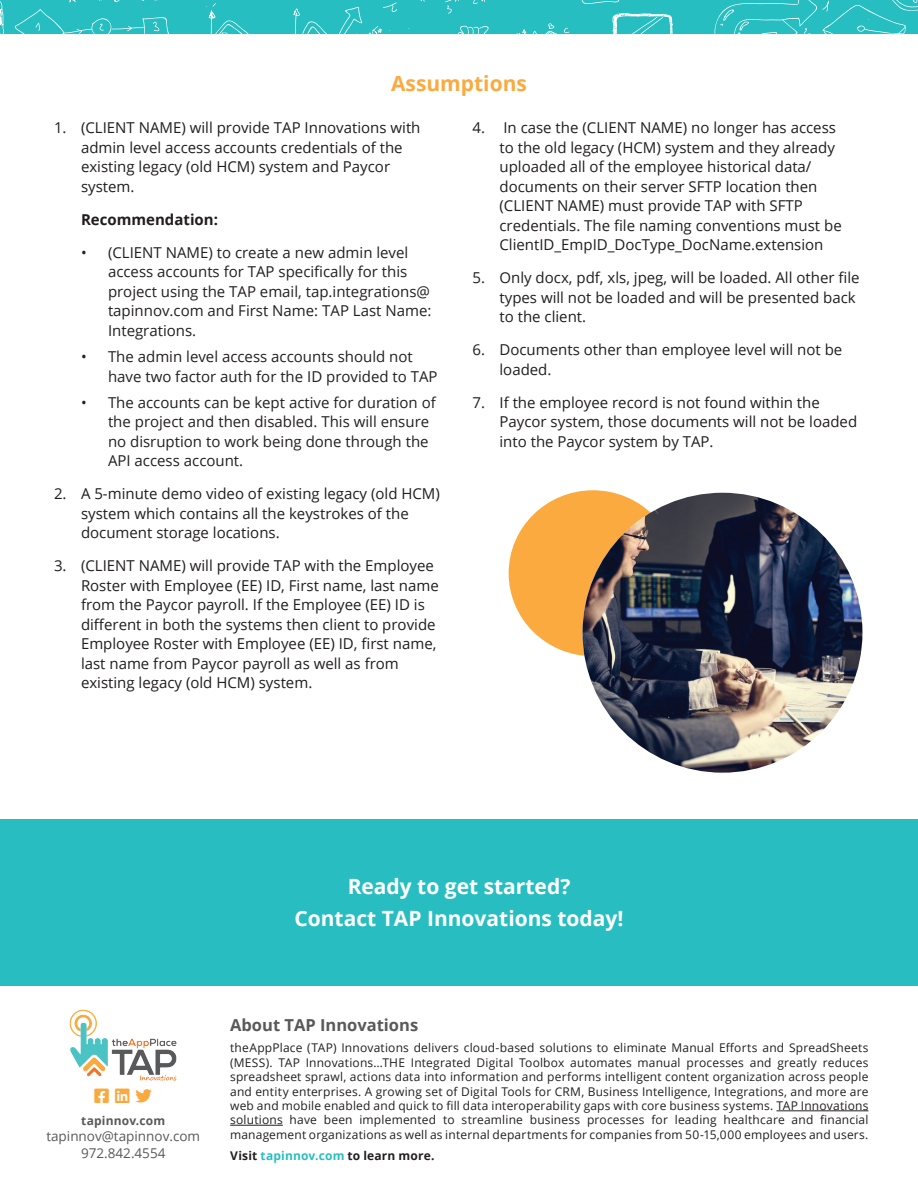
<style>
.page{position:relative;width:918px;height:1188px;background:#fff}
.page>*{position:absolute;margin:0;border:0;box-sizing:border-box;transform-origin:0 0}
.t1{font:700 21px/32.2px "Open Sans";color:#fff;text-align:center}
.t2{font:700 21px "Open Sans";color:#faaa3e}
.t3{font:700 16.5px "Open Sans";color:#58595b}
.t4{font:16.5px "Font Awesome 6 Brands";color:#faa93e}
.t5{font:15px/19.5px "Open Sans";color:#211d1e}
.t6{font:15px/19.5px "Open Sans";color:#231f20}
.t7{font:700 15px "Open Sans";color:#211d1e}
.t8{font:13.5px/16.5px "Open Sans";color:#58595b;text-align:center}
.t9{font:12px/14.4px "Open Sans";letter-spacing:.015em;color:#231f20;text-align:justify}
.t10{font:700 12px "Open Sans";letter-spacing:.015em;color:#231f20}
.t11{font:700 12px "Open Sans";letter-spacing:.01em;color:#58595b}
.s1{color:#28bec1}
</style>
<div class="page">
<hr style="left:776px;top:1111px;width:92px;height:1px;background:#231f20">
<hr style="left:230px;top:1125px;width:53px;height:1px;background:#231f20">
<img style="left:69px;top:1009px;width:108px;height:72px">
<div style="left:0;top:819px;width:918px;height:167px;background:#28bec1"></div>
<div style="left:0;top:0;width:918px;height:35px;background:#f3f6f7"></div>
<div style="left:0;top:0;width:918px;height:34px;background:#26bec1"></div>
<svg style="left:445px;top:0;width:14px;height:14px"></svg>
<svg style="left:473px;top:0;width:12px;height:4px"></svg>
<svg style="left:206px;top:3px;width:43px;height:31px"></svg>
<svg style="left:293px;top:2px;width:104px;height:32px"></svg>
<svg style="left:458px;top:25px;width:31px;height:9px"></svg>
<svg style="left:545px;top:23px;width:12px;height:11px"></svg>
<svg style="left:564px;top:27px;width:6px;height:6px"></svg>
<svg style="left:517px;top:29px;width:9px;height:5px"></svg>
<svg style="left:582px;top:0;width:91px;height:34px"></svg>
<svg style="left:15px;top:9px;width:154px;height:25px"></svg>
<svg style="left:714px;top:0;width:204px;height:34px"></svg>
<svg style="left:0;top:1px;width:4px;height:33px"></svg>
<div style="left:509px;top:490px;width:168px;height:166px;background:#faaa3e;border-radius:50%"></div>
<img style="left:583px;top:493px;width:279px;height:280px;border-radius:140px">
<h1 class="t2" style="left:391px;top:68px;width:137px">Assumptions</h1>
<p class="t5" style="left:81px;top:118px;width:341px;text-indent:-27px">1. (CLIENT NAME) will provide TAP Innovations with admin level access accounts credentials of the existing legacy (old HCM) system and Paycor system.</p>
<p class="t7" style="left:81px;top:209px;width:138px">Recommendation:</p>
<p class="t6" style="left:108px;top:242px;width:325px;text-indent:-27px">• (CLIENT NAME) to create a new admin level access accounts for TAP specifically for this project using the TAP email, tap.integrations@ tapinnov.com and First Name: TAP Last Name:<br>Integrations.</p>
<p class="t6" style="left:108px;top:347px;width:331px;text-indent:-27px">• The admin level access accounts should not have two factor auth for the ID provided to TAP</p>
<p class="t6" style="left:108px;top:392px;width:329px;text-indent:-27px">• The accounts can be kept active for duration of the project and then disabled. This will ensure no disruption to work being done through the API access account.</p>
<p class="t5" style="left:81px;top:484px;width:360px;text-indent:-27px">2. A 5-minute demo video of existing legacy (old HCM) system which contains all the keystrokes of the document storage locations.</p>
<p class="t5" style="left:81px;top:556px;width:359px;text-indent:-27px">3. (CLIENT NAME) will provide TAP with the Employee Roster with Employee (EE) ID, First name, last name from the Paycor payroll. If the Employee (EE) ID is different in both the systems then client to provide Employee Roster with Employee (EE) ID, first name, last name from Paycor payroll as well as from existing legacy (old HCM) system.</p>
<p class="t5" style="left:500px;top:118px;width:344px;text-indent:-27px">4. In case the (CLIENT NAME) no longer has access to the old legacy (HCM) system and they already uploaded all of the employee historical data/ documents on their server SFTP location then (CLIENT NAME) must provide TAP with SFTP credentials. The file naming conventions must be ClientID_EmpID_DocType_DocName.extension</p>
<p class="t5" style="left:500px;top:268px;width:362px;text-indent:-27px">5. Only docx, pdf, xls, jpeg, will be loaded. All other file types will not be loaded and will be presented back to the client.</p>
<p class="t5" style="left:500px;top:340px;width:344px;text-indent:-27px">6. Documents other than employee level will not be loaded.</p>
<p class="t5" style="left:500px;top:392px;width:359px;text-indent:-27px">7. If the employee record is not found within the<br>Paycor system, those documents will not be loaded into the Paycor system by TAP.</p>
<h1 class="t1" style="left:294px;top:870px;width:331px">Ready to get started?<br>Contact TAP Innovations today!</h1>
<p class="t4" style="left:94px;top:1087px;width:16px">□□▲❑◆</p>
<p class="t11" style="left:81px;top:1112px;width:85px">tapinnov.com</p>
<p class="t8" style="left:46px;top:1128px;width:155px">tapinnov@tapinnov.com<br>972.842.4554</p>
<p class="t3" style="left:230px;top:1014px;width:190px">About TAP Innovations</p>
<p class="t9" style="left:230px;top:1040px;width:640px">theAppPlace (TAP) Innovations delivers cloud-based solutions to eliminate Manual Efforts and SpreadSheets (MESS). TAP Innovations…THE Integrated Digital Toolbox automates manual processes and greatly reduces spreadsheet sprawl, actions data into information and performs intelligent content organization across people and entity enterprises. A growing set of Digital Tools for CRM, Business Intelligence, Integrations, and more are web and mobile enabled and quick to fill data interoperability gaps with core business systems. TAP Innovations solutions have been implemented to streamline business processes for leading healthcare and financial management organizations as well as internal departments for companies from 50-15,000 employees and users.</p>
<p class="t10" style="left:230px;top:1147px;width:206px">Visit <span class="s1">tapinnov.com</span> to learn more.</p>
</div>
